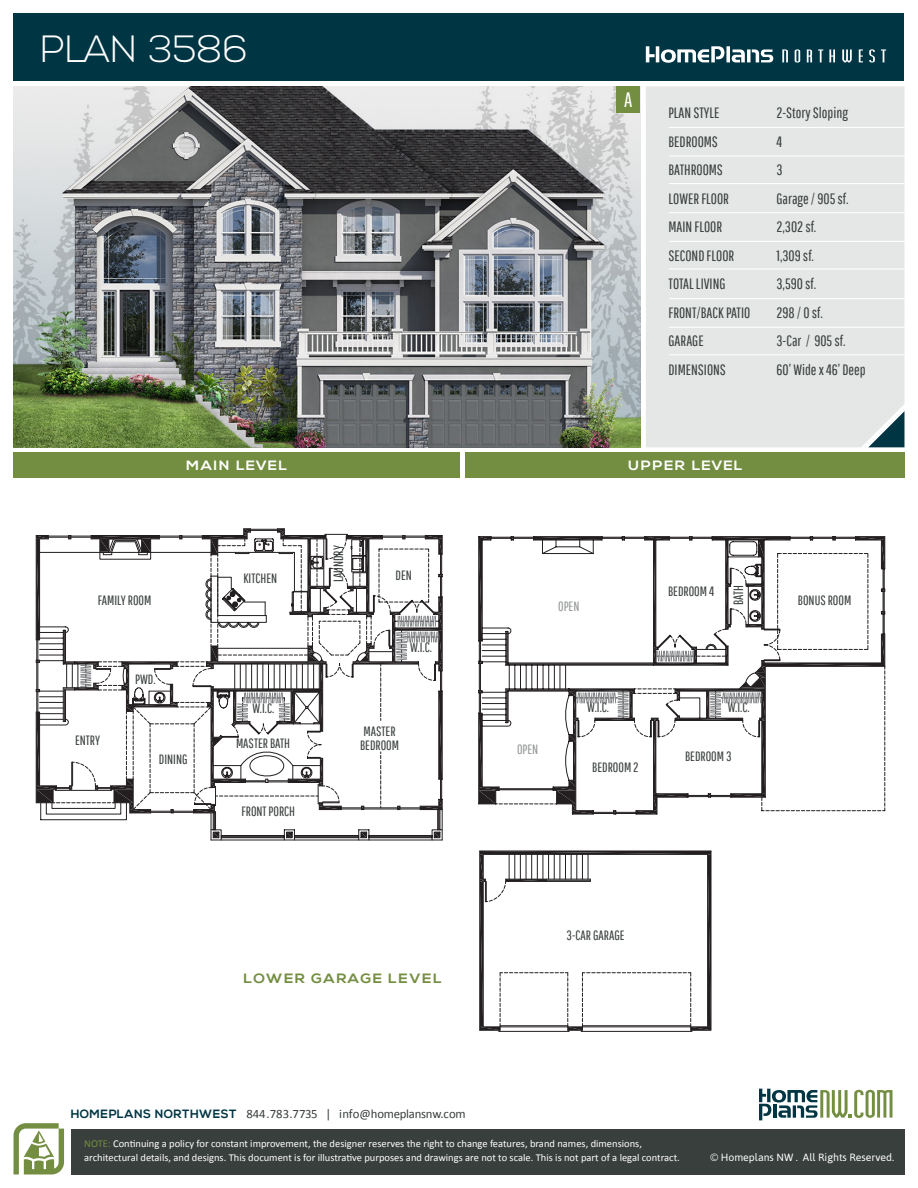
<style>
.page{position:relative;width:918px;height:1188px;background:#fff}
.page>*{position:absolute;margin:0;border:0;box-sizing:border-box;transform-origin:0 0}
.t1{font:300 37.95px "Nexa";color:#fff}
.t2{font:20.85px "Pathway Gothic One";color:#fff}
.t3{font:15px "Pathway Gothic One";color:#393f3d}
.t4{font:13.5px "Pathway Gothic One";color:#393f3d}
.t5{font:700 13.5px "Nexa";letter-spacing:.08em;color:#fff;scale:1.11 1}
.t6{font:700 13.5px "Nexa";letter-spacing:.1em;color:#738e41;scale:1.11 1}
.t7{font:13.5px "Pathway Gothic One";color:#939997}
.t8{font:12.75px "Calibri";letter-spacing:-.02em;color:#393f3d}
.t9{font:10.5px/13.5px "Calibri";color:#fff}
.t10{font:10.5px "Asap";color:#fff}
.s1{font-family:"Nexa";font-weight:700;font-size:12px;color:#003644}
.s2{color:#738e41}
</style>
<div class="page">
<div style="left:14px;top:14px;width:890px;height:67px;background:#003644"></div>
<div style="left:71px;top:1129px;width:833px;height:45px;background:#393f3d"></div>
<svg style="left:14px;top:1123px;width:50px;height:52px"></svg>
<svg style="left:759px;top:1089px;width:134px;height:31px"></svg>
<div style="left:646px;top:86px;width:258px;height:361px;background:#e5e7e7"></div>
<hr style="left:669px;top:127px;width:240px;height:1px;background:#fff">
<hr style="left:669px;top:156px;width:240px;height:1px;background:#fff">
<hr style="left:669px;top:183px;width:236px;height:1px;background:#fff">
<img style="left:14px;top:86px;width:626px;height:361px">
<svg style="left:868px;top:411px;width:36px;height:36px"></svg>
<div style="left:616px;top:86px;width:24px;height:27px;background:#738e41"></div>
<hr style="left:669px;top:212px;width:240px;height:1px;background:#fff">
<hr style="left:669px;top:241px;width:240px;height:1px;background:#fff">
<hr style="left:669px;top:268px;width:236px;height:1px;background:#fff">
<hr style="left:669px;top:298px;width:240px;height:1px;background:#fff">
<hr style="left:669px;top:327px;width:240px;height:1px;background:#fff">
<hr style="left:669px;top:354px;width:236px;height:1px;background:#fff">
<div style="left:465px;top:453px;width:439px;height:25px;background:#738e41"></div>
<div style="left:14px;top:453px;width:446px;height:25px;background:#738e41"></div>
<svg style="left:818px;top:49px;width:5px;height:13px"></svg>
<svg style="left:842px;top:49px;width:10px;height:13px"></svg>
<svg style="left:869px;top:49px;width:6px;height:14px"></svg>
<svg style="left:795px;top:49px;width:5px;height:14px"></svg>
<svg style="left:807px;top:49px;width:5px;height:13px"></svg>
<svg style="left:829px;top:49px;width:6px;height:13px"></svg>
<svg style="left:859px;top:49px;width:4px;height:13px"></svg>
<svg style="left:782px;top:49px;width:6px;height:13px"></svg>
<svg style="left:881px;top:49px;width:5px;height:13px"></svg>
<svg style="left:646px;top:46px;width:127px;height:17px"></svg>
<hr style="left:499px;top:1031px;width:70px;height:1px;background:#231f20">
<hr style="left:581px;top:1031px;width:111px;height:1px;background:#231f20">
<svg style="left:36px;top:528px;width:407px;height:312px"></svg>
<svg style="left:480px;top:851px;width:232px;height:180px"></svg>
<svg style="left:478px;top:536px;width:180px;height:279px"></svg>
<svg style="left:499px;top:536px;width:43px;height:275px"></svg>
<svg style="left:479px;top:537px;width:12px;height:104px"></svg>
<svg style="left:534px;top:537px;width:351px;height:277px"></svg>
<svg style="left:479px;top:713px;width:20px;height:91px"></svg>
<p class="t1" style="left:40px;top:28px;width:209px">PLAN 3586</p>
<p class="t2" style="left:624px;top:87px;width:10px">A</p>
<p class="t3" style="left:669px;top:104px;width:53px">PLAN STYLE</p>
<p class="t3" style="left:777px;top:104px;width:73px">2-Story Sloping</p>
<p class="t3" style="left:669px;top:132px;width:51px">BEDROOMS</p>
<p class="t3" style="left:777px;top:132px;width:7px">4</p>
<p class="t3" style="left:669px;top:161px;width:56px">BATHROOMS</p>
<p class="t3" style="left:777px;top:161px;width:8px">3</p>
<p class="t3" style="left:669px;top:189px;width:62px">LOWER FLOOR</p>
<p class="t3" style="left:777px;top:189px;width:74px">Garage / 905 sf.</p>
<p class="t3" style="left:669px;top:218px;width:55px">MAIN FLOOR</p>
<p class="t3" style="left:777px;top:218px;width:41px">2,302 sf.</p>
<p class="t3" style="left:669px;top:246px;width:67px">SECOND FLOOR</p>
<p class="t3" style="left:777px;top:246px;width:39px">1,309 sf.</p>
<p class="t3" style="left:669px;top:275px;width:59px">TOTAL LIVING</p>
<p class="t3" style="left:777px;top:275px;width:41px">3,590 sf.</p>
<p class="t3" style="left:669px;top:303px;width:83px">FRONT/BACK PATIO</p>
<p class="t3" style="left:777px;top:303px;width:48px">298 / 0 sf.</p>
<p class="t3" style="left:669px;top:332px;width:37px">GARAGE</p>
<p class="t3" style="left:777px;top:332px;width:70px">3-Car / 905 sf.</p>
<p class="t3" style="left:669px;top:360px;width:59px">DIMENSIONS</p>
<p class="t3" style="left:777px;top:360px;width:91px">60’ Wide x 46’ Deep</p>
<p class="t5" style="left:186px;top:457px;width:92px">MAIN LEVEL</p>
<p class="t5" style="left:628px;top:457px;width:105px">UPPER LEVEL</p>
<p class="t4" style="left:98px;top:592px;width:55px">FAMILY ROOM</p>
<p class="t4" style="left:75px;top:733px;width:27px">ENTRY</p>
<p class="t4" style="left:135px;top:671px;width:22px">PWD.</p>
<p class="t4" style="left:159px;top:751px;width:30px">DINING</p>
<p class="t4" style="left:243px;top:570px;width:35px">KITCHEN</p>
<p class="t4" style="left:253px;top:700px;width:23px">W.I.C.</p>
<p class="t4" style="left:236px;top:735px;width:56px">MASTER BATH</p>
<p class="t4" style="left:241px;top:803px;width:55px">FRONT PORCH</p>
<p class="t4" style="left:330px;top:582px;width:39px;rotate:-90deg">LAUNDRY</p>
<p class="t4" style="left:396px;top:568px;width:18px">DEN</p>
<p class="t4" style="left:410px;top:640px;width:23px">W.I.C.</p>
<p class="t4" style="left:364px;top:724px;width:34px">MASTER</p>
<p class="t4" style="left:360px;top:737px;width:41px">BEDROOM</p>
<p class="t6" style="left:243px;top:971px;width:180px">LOWER GARAGE LEVEL</p>
<p class="t7" style="left:558px;top:598px;width:23px">OPEN</p>
<p class="t4" style="left:668px;top:584px;width:48px">BEDROOM 4</p>
<p class="t4" style="left:730px;top:605px;width:22px;rotate:-90deg">BATH</p>
<p class="t4" style="left:798px;top:592px;width:55px">BONUS ROOM</p>
<p class="t7" style="left:517px;top:741px;width:23px">OPEN</p>
<p class="t4" style="left:587px;top:699px;width:23px">W.I.C.</p>
<p class="t4" style="left:728px;top:699px;width:23px">W.I.C.</p>
<p class="t4" style="left:592px;top:759px;width:48px">BEDROOM 2</p>
<p class="t4" style="left:685px;top:748px;width:48px">BEDROOM 3</p>
<p class="t4" style="left:567px;top:928px;width:60px">3-CAR GARAGE</p>
<p class="t8" style="left:71px;top:1106px;width:396px"><span class="s1">HOMEPLANS NORTHWEST</span> 844.783.7735 | info@homeplansnw.com</p>
<p class="t9" style="left:84px;top:1137px;width:597px"><span class="s2">NOTE:</span> Continuing a policy for constant improvement, the designer reserves the right to change features, brand names, dimensions, architectural details, and designs. This document is for illustrative purposes and drawings are not to scale. This is not part of a legal contract.</p>
<p class="t10" style="left:710px;top:1151px;width:185px">© Homeplans NW . All Rights Reserved.</p>
</div>
